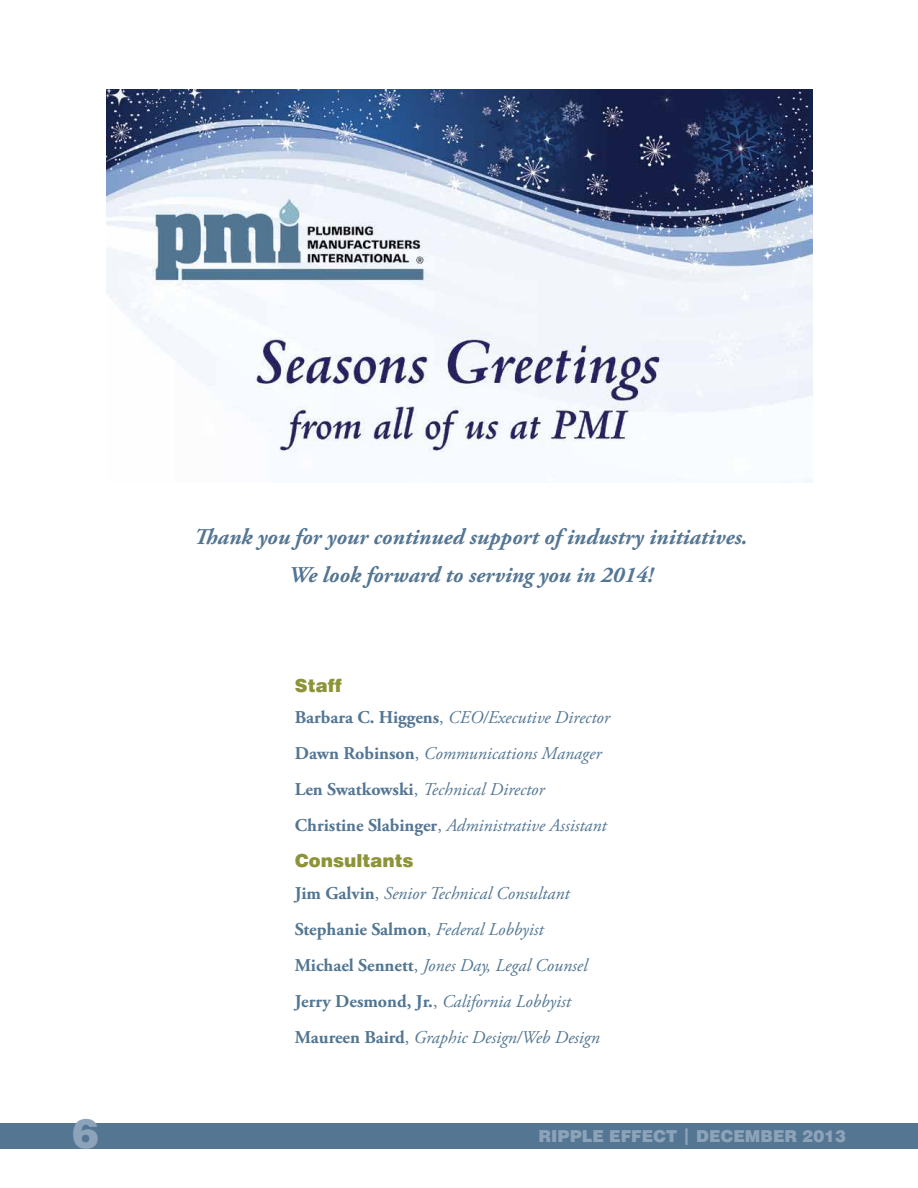
<style>
.page{position:relative;width:918px;height:1188px;background:#fff}
.page>*{position:absolute;margin:0;border:0;box-sizing:border-box;transform-origin:0 0}
.t1{font:900 40.5px "Swiss 721 BT";color:#8da3ba}
.t2{font:italic 700 22.5px/37.5px "Adobe Garamond Pro";color:#547693;text-align:center}
.t3{font:italic 18px/36px "Adobe Garamond Pro";color:#527692}
.t4{font:italic 18px/36px "Adobe Garamond Pro";color:#547693}
.t5{font:900 18px "Swiss 721 BT";color:#8d9438}
.t6{font:900 16.5px "Swiss 721 BT";color:#8da3ba}
.s1{font-weight:700;font-style:normal}
.s2{font-style:normal}
</style>
<div class="page">
<div style="left:0;top:1123px;width:918px;height:25px;background:#547693"></div>
<img style="left:106px;top:90px;width:707px;height:393px">
<p class="t2" style="left:194px;top:519px;width:555px">Thank you for your continued support of industry initiatives.<br>We look forward to serving you in 2014!</p>
<p class="t5" style="left:295px;top:674px;width:48px">Staff</p>
<p class="t4" style="left:295px;top:700px;width:317px"><span class="s1">Barbara C. Higgens</span><span class="s2">,</span> CEO/Executive Director <span class="s1">Dawn Robinson</span><span class="s2">,</span> Communications Manager <span class="s1">Len Swatkowski</span><span class="s2">,</span> Technical Director <span class="s1">Christine Slabinger</span><span class="s2">,</span> Administrative Assistant</p>
<p class="t5" style="left:295px;top:850px;width:120px">Consultants</p>
<p class="t3" style="left:295px;top:875px;width:307px"><span class="s1">Jim Galvin</span><span class="s2">,</span> Senior Technical Consultant <span class="s1">Stephanie Salmon</span><span class="s2">,</span> Federal Lobbyist <span class="s1">Michael Sennett</span><span class="s2">,</span> Jones Day, Legal Counsel <span class="s1">Jerry Desmond, Jr.</span><span class="s2">,</span> California Lobbyist <span class="s1">Maureen Baird</span><span class="s2">,</span> Graphic Design/Web Design</p>
<h1 class="t1" style="left:72px;top:1109px;width:28px">6</h1>
<p class="t6" style="left:539px;top:1126px;width:309px">RIPPLE EFFECT | DECEMBER 2013</p>
</div>
